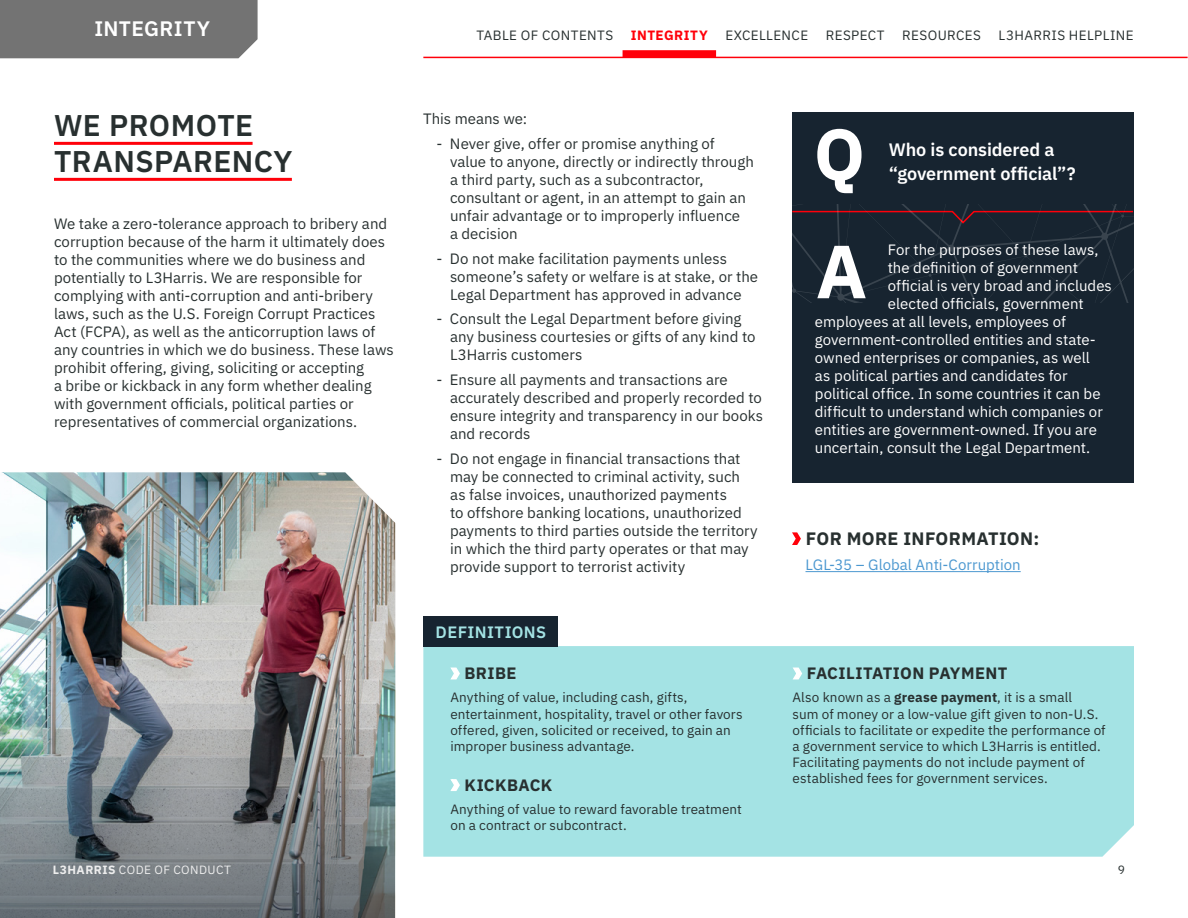
<style>
.page{position:relative;width:1188px;height:918px;background:#fff}
.page>*{position:absolute;margin:0;border:0;box-sizing:border-box;transform-origin:0 0}
.t1{font:700 75px "IBM Plex Sans";color:#fff}
.t2{font:700 72px "IBM Plex Sans";color:#fff}
.Headline_Underline_20pt{font:600 30px "IBM Plex Sans";letter-spacing:.015em;color:#283030}
.t3{font:600 21px "IBM Plex Sans";letter-spacing:.02em;color:#fff}
.Body_Copy{font:600 18px "IBM Plex Sans";letter-spacing:-.01em;color:#fff}
.t4{font:700 18px "IBM Plex Sans";letter-spacing:.02em;color:#283030}
.t5{font:700 16.5px "IBM Plex Sans";letter-spacing:.025em;color:#283030}
.Sidebar_Body{font:600 16.5px "IBM Plex Sans";letter-spacing:.025em;color:#a4e3e4}
.Body_Copy-2{font:15px/18px "IBM Plex Sans";color:#283030}
.Body_Copy-3{font:15px "IBM Plex Sans";color:#fff}
.Resource_Links_Blue{font:15px "IBM Plex Sans";color:#4c98d0}
.Body_Copy-4{font:13.5px/16.2px "IBM Plex Sans";letter-spacing:.005em;color:#283030}
.Body_Copy-5{font:13.5px "IBM Plex Sans";letter-spacing:.03em;color:#283030}
.Body_Copy-6{font:13.5px "IBM Plex Sans";letter-spacing:.025em;color:#283030}
.t6{font:700 13.5px "IBM Plex Sans";letter-spacing:.035em;color:#ff000a}
.t7{font:12px "IBM Plex Sans";letter-spacing:.035em;color:#ededed}
.t8{font:12px "IBM Plex Sans";color:#283030}
.s1{font-weight:700}
</style>
<div class="page">
<hr style="left:54px;top:142px;width:199px;height:3px;background:#ff000a">
<hr style="left:54px;top:178px;width:238px;height:3px;background:#ff000a">
<hr style="left:806px;top:571px;width:215px;height:1px;background:#4c98d0">
<svg style="left:792px;top:532px;width:9px;height:13px"></svg>
<img style="left:2px;top:472px;width:393px;height:53px">
<img style="left:0;top:525px;width:395px;height:393px">
<div style="left:423px;top:646px;width:711px;height:211px;background:#a4e3e4"></div>
<svg style="left:449px;top:667px;width:12px;height:13px"></svg>
<svg style="left:449px;top:778px;width:12px;height:14px"></svg>
<svg style="left:791px;top:667px;width:12px;height:13px"></svg>
<div style="left:423px;top:616px;width:135px;height:31px;background:#172430"></div>
<div style="left:792px;top:202px;width:342px;height:281px;background:#172430"></div>
<div style="left:792px;top:112px;width:342px;height:100px;background:#172430"></div>
<hr style="left:423px;top:57px;width:765px;height:1px;background:#ff000a">
<div style="left:623px;top:50px;width:93px;height:8px;background:#ff000a"></div>
<div style="left:0;top:0;width:258px;height:58px;background:#737373"></div>
<svg style="left:792px;top:205px;width:342px;height:98px"></svg>
<p class="t3" style="left:94px;top:12px;width:117px">INTEGRITY</p>
<h1 class="Body_Copy-5" style="left:477px;top:25px;width:138px">TABLE OF CONTENTS</h1>
<h1 class="t6" style="left:631px;top:24px;width:78px">INTEGRITY</h1>
<h1 class="Body_Copy-6" style="left:725px;top:25px;width:84px">EXCELLENCE</h1>
<h1 class="Body_Copy-5" style="left:826px;top:25px;width:60px">RESPECT</h1>
<h1 class="Body_Copy-5" style="left:902px;top:25px;width:80px">RESOURCES</h1>
<h1 class="Body_Copy-5" style="left:999px;top:25px;width:136px">L3HARRIS HELPLINE</h1>
<p class="Headline_Underline_20pt" style="left:54px;top:102px;width:201px">WE PROMOTE</p>
<p class="Headline_Underline_20pt" style="left:54px;top:138px;width:240px">TRANSPARENCY</p>
<p class="Body_Copy-2" style="left:54px;top:214px;width:341px">We take a zero-tolerance approach to bribery and corruption because of the harm it ultimately does to the communities where we do business and potentially to L3Harris. We are responsible for complying with anti-corruption and anti-bribery laws, such as the U.S. Foreign Corrupt Practices Act (FCPA), as well as the anticorruption laws of any countries in which we do business. These laws prohibit offering, giving, soliciting or accepting<br>a bribe or kickback in any form whether dealing with government officials, political parties or representatives of commercial organizations.</p>
<p class="Body_Copy-2" style="left:423px;top:109px;width:106px">This means we:</p>
<p class="Body_Copy-2" style="left:450px;top:133px;width:305px;text-indent:-14px">- Never give, offer or promise anything of value to anyone, directly or indirectly through a third party, such as a subcontractor, consultant or agent, in an attempt to gain an unfair advantage or to improperly influence<br>a decision</p>
<p class="Body_Copy-2" style="left:450px;top:248px;width:310px;text-indent:-14px">- Do not make facilitation payments unless someone’s safety or welfare is at stake, or the<br>Legal Department has approved in advance</p>
<p class="Body_Copy-2" style="left:450px;top:309px;width:307px;text-indent:-14px">- Consult the Legal Department before giving any business courtesies or gifts of any kind to<br>L3Harris customers</p>
<p class="Body_Copy-2" style="left:450px;top:370px;width:315px;text-indent:-14px">- Ensure all payments and transactions are accurately described and properly recorded to ensure integrity and transparency in our books and records</p>
<p class="Body_Copy-2" style="left:450px;top:448px;width:309px;text-indent:-14px">- Do not engage in financial transactions that may be connected to criminal activity, such as false invoices, unauthorized payments<br>to offshore banking locations, unauthorized payments to third parties outside the territory in which the third party operates or that may provide support to terrorist activity</p>
<p class="Sidebar_Body" style="left:436px;top:619px;width:112px">DEFINITIONS</p>
<h1 class="t5" style="left:465px;top:661px;width:54px">BRIBE</h1>
<p class="Body_Copy-4" style="left:450px;top:688px;width:294px">Anything of value, including cash, gifts, entertainment, hospitality, travel or other favors offered, given, solicited or received, to gain an improper business advantage.</p>
<h1 class="t5" style="left:465px;top:772px;width:89px">KICKBACK</h1>
<p class="Body_Copy-4" style="left:450px;top:800px;width:293px">Anything of value to reward favorable treatment on a contract or subcontract.</p>
<p class="t2" style="left:814px;top:97px;width:53px">Q</p>
<p class="Body_Copy" style="left:889px;top:135px;width:167px">Who is considered a</p>
<p class="Body_Copy" style="left:889px;top:159px;width:188px">“government official”?</p>
<p class="Body_Copy-3" style="left:888px;top:238px;width:212px">For the purposes of these laws,</p>
<p class="Body_Copy-3" style="left:888px;top:256px;width:192px">the definition of government</p>
<p class="Body_Copy-3" style="left:888px;top:274px;width:226px">official is very broad and includes</p>
<p class="Body_Copy-3" style="left:888px;top:292px;width:197px">elected officials, government</p>
<p class="Body_Copy-3" style="left:815px;top:310px;width:253px">employees at all levels, employees of</p>
<p class="Body_Copy-3" style="left:815px;top:328px;width:282px">government-controlled entities and state-</p>
<p class="Body_Copy-3" style="left:815px;top:346px;width:276px">owned enterprises or companies, as well</p>
<p class="Body_Copy-3" style="left:815px;top:364px;width:254px">as political parties and candidates for</p>
<p class="Body_Copy-3" style="left:815px;top:382px;width:287px">political office. In some countries it can be</p>
<p class="Body_Copy-3" style="left:815px;top:400px;width:289px">difficult to understand which companies or</p>
<p class="Body_Copy-3" style="left:815px;top:418px;width:284px">entities are government-owned. If you are</p>
<p class="Body_Copy-3" style="left:815px;top:436px;width:277px">uncertain, consult the Legal Department.</p>
<p class="t1" style="left:816px;top:212px;width:53px">A</p>
<h1 class="t4" style="left:806px;top:524px;width:235px">FOR MORE INFORMATION:</h1>
<p class="Resource_Links_Blue" style="left:806px;top:553px;width:217px">LGL-35 – Global Anti-Corruption</p>
<h1 class="t5" style="left:807px;top:661px;width:202px">FACILITATION PAYMENT</h1>
<p class="Body_Copy-4" style="left:793px;top:688px;width:315px">Also known as a <span class="s1">grease payment</span>, it is a small<br>sum of money or a low-value gift given to non-U.S. officials to facilitate or expedite the performance of a government service to which L3Harris is entitled.<br>Facilitating payments do not include payment of established fees for government services.</p>
<h1 class="t7" style="left:53px;top:861px;width:180px"><span class="s1">L3HARRIS</span> CODE OF CONDUCT</h1>
<p class="t8" style="left:1118px;top:861px;width:9px">9</p>
</div>
